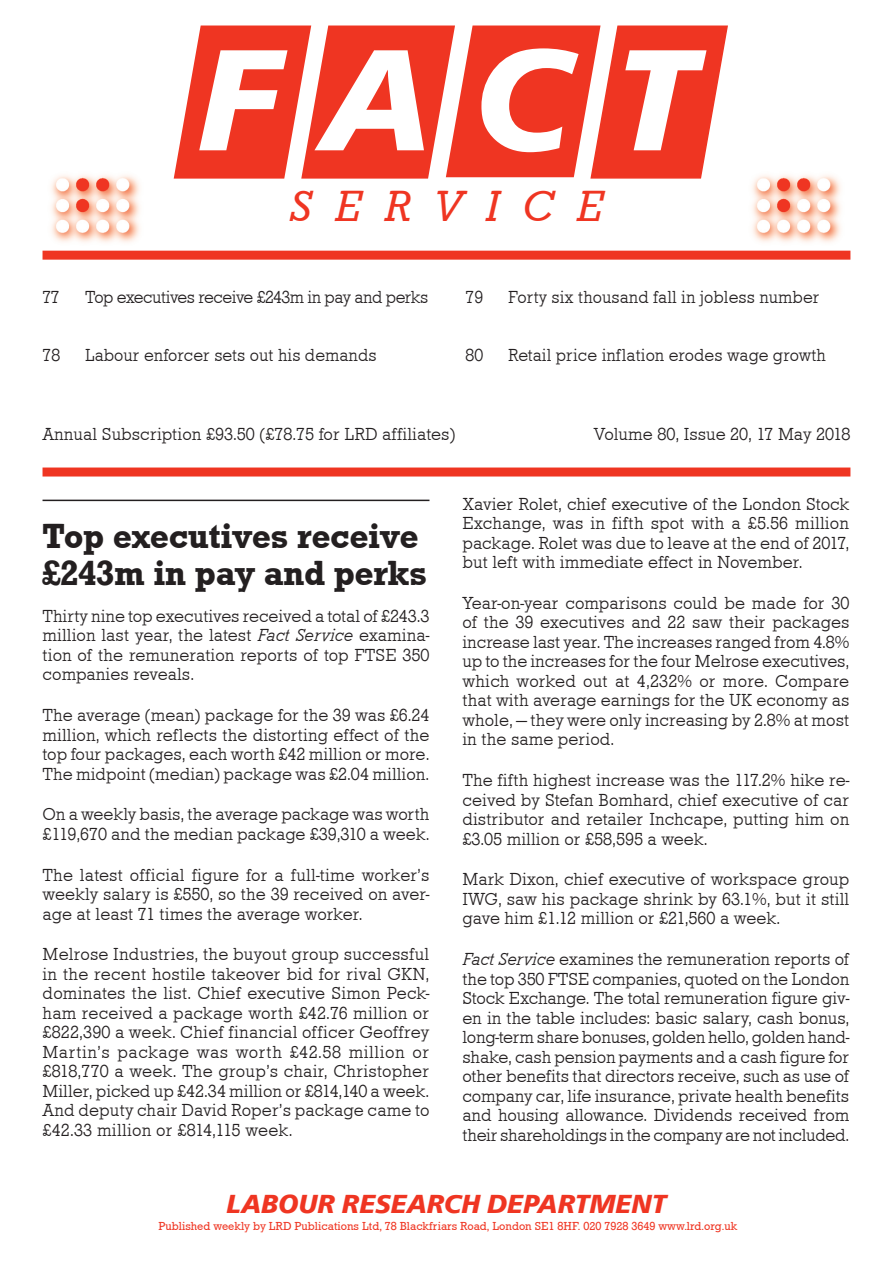
<style>
.page{position:relative;width:893px;height:1263px;background:#fff}
.page>*{position:absolute;margin:0;border:0;box-sizing:border-box;transform-origin:0 0}
.t1{font:italic 700 150px "Frutus T";color:#fff}
.t2{font:italic 45px "Roctus T";letter-spacing:.5em;color:#ef3522}
.t3{font:500 36px/37.5px "Roctus T";color:#231f20}
.t4{font:italic 700 27px "Frutus T";color:#ef3522}
.t5{font:18px/19.5px "Roctus T Ligh";color:#231f20;text-align:justify}
.t6{font:18px "Roctus T Ligh";letter-spacing:-.03em;color:#231f20}
.t7{font:12px "Roctus T";color:#ef3522}
.s1{font-family:"Roctus T Ligh Ital"}
</style>
<div class="page">
<hr style="left:43px;top:500px;width:386px;height:1px;background:#231f20">
<div style="left:43px;top:251px;width:807px;height:9px;background:#ef3522"></div>
<div style="left:43px;top:467px;width:807px;height:9px;background:#ef3522"></div>
<img style="left:51px;top:175px;width:89px;height:68px">
<img style="left:752px;top:175px;width:89px;height:68px">
<svg style="left:174px;top:25px;width:554px;height:154px;background:#f15242"></svg>
<h1 class="t1" style="left:198px;top:10px;width:499px">FACT</h1>
<h2 class="t2" style="left:290px;top:182px;width:315px">SERVICE</h2>
<p class="t5" style="left:43px;top:287px;width:19px">77</p>
<p class="t6" style="left:85px;top:287px;width:345px">Top executives receive £243m in pay and perks</p>
<p class="t5" style="left:43px;top:346px;width:19px">78</p>
<p class="t5" style="left:85px;top:346px;width:293px">Labour enforcer sets out his demands</p>
<p class="t5" style="left:466px;top:287px;width:19px">79</p>
<p class="t5" style="left:508px;top:287px;width:313px">Forty six thousand fall in jobless number</p>
<p class="t5" style="left:466px;top:346px;width:19px">80</p>
<p class="t5" style="left:508px;top:346px;width:319px">Retail price inflation erodes wage growth</p>
<p class="t5" style="left:43px;top:425px;width:414px">Annual Subscription £93.50 (£78.75 for LRD affiliates)</p>
<p class="t5" style="left:594px;top:425px;width:258px">Volume 80, Issue 20, 17 May 2018</p>
<h3 class="t3" style="left:43px;top:517px;width:386px">Top executives receive £243m in pay and perks</h3>
<p class="t5" style="left:43px;top:606px;width:388px">Thirty nine top executives received a total of £243.3 million last year, the latest <span class="s1">Fact Service</span> examina&shy;tion of the remuneration reports of top FTSE 350 companies reveals.</p>
<p class="t5" style="left:43px;top:706px;width:388px">The average (mean) package for the 39 was £6.24 million, which reflects the distorting effect of the top four packages, each worth £42 million or more.<br>The midpoint (median) package was £2.04 million.</p>
<p class="t5" style="left:43px;top:805px;width:389px">On a weekly basis, the average package was worth £119,670 and the median package £39,310 a week.</p>
<p class="t5" style="left:43px;top:865px;width:388px">The latest official figure for a full-time worker’s weekly salary is £550, so the 39 received on aver&shy;age at least 71 times the average worker.</p>
<p class="t5" style="left:43px;top:945px;width:388px">Melrose Industries, the buyout group successful in the recent hostile takeover bid for rival GKN, dominates the list. Chief executive Simon Peck&shy;ham received a package worth £42.76 million or £822,390 a week. Chief financial officer Geoffrey Martin’s package was worth £42.58 million or £818,770 a week. The group’s chair, Christopher Miller, picked up £42.34 million or £814,140 a week.<br>And deputy chair David Roper’s package came to £42.33 million or £814,115 week.</p>
<p class="t5" style="left:462px;top:494px;width:388px">Xavier Rolet, chief executive of the London Stock Exchange, was in fifth spot with a £5.56 million package. Rolet was due to leave at the end of 2017, but left with immediate effect in November.</p>
<p class="t5" style="left:462px;top:593px;width:389px">Year-on-year comparisons could be made for 30 of the 39 executives and 22 saw their packages increase last year. The increases ranged from 4.8% up to the increases for the four Melrose executives, which worked out at 4,232% or more. Compare that with average earnings for the UK economy as whole, — they were only increasing by 2.8% at most in the same period.</p>
<p class="t5" style="left:462px;top:771px;width:388px">The fifth highest increase was the 117.2% hike re&shy;ceived by Stefan Bomhard, chief executive of car distributor and retailer Inchcape, putting him on £3.05 million or £58,595 a week.</p>
<p class="t5" style="left:462px;top:870px;width:388px">Mark Dixon, chief executive of workspace group IWG, saw his package shrink by 63.1%, but it still gave him £1.12 million or £21,560 a week.</p>
<p class="t5" style="left:462px;top:950px;width:388px"><span class="s1">Fact Service</span> examines the remuneration reports of the top 350 FTSE companies, quoted on the London Stock Exchange. The total remuneration figure giv&shy;en in the table includes: basic salary, cash bonus, long-term share bonuses, golden hello, golden hand&shy;shake, cash pension payments and a cash figure for other benefits that directors receive, such as use of company car, life insurance, private health benefits and housing allowance. Dividends received from their shareholdings in the company are not included.</p>
<h3 class="t4" style="left:226px;top:1188px;width:442px">LABOUR RESEARCH DEPARTMENT</h3>
<p class="t7" style="left:158px;top:1219px;width:581px">Published weekly by LRD Publications Ltd, 78 Blackfriars Road, London SE1 8HF. 020 7928 3649 www.lrd.org.uk</p>
</div>
